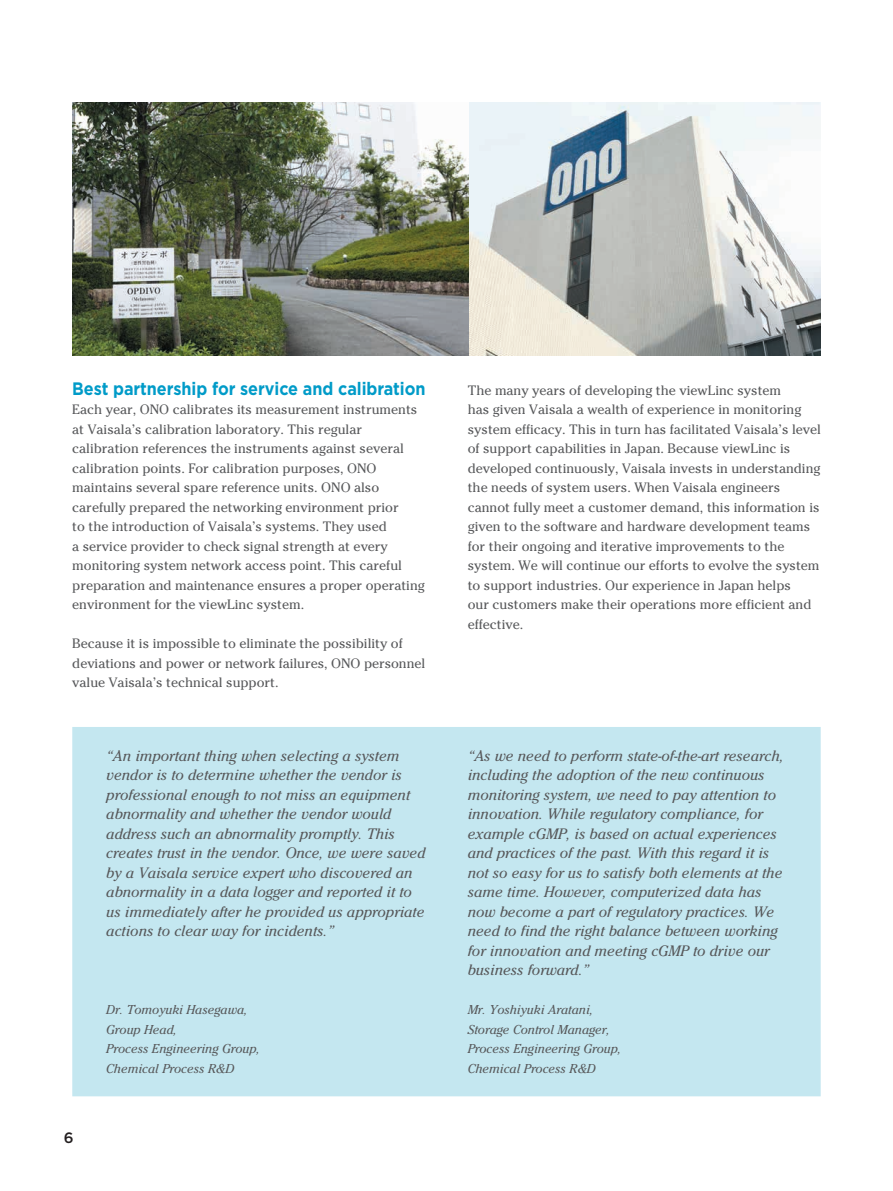
<style>
.page{position:relative;width:893px;height:1191px;background:#fff}
.page>*{position:absolute;margin:0;border:0;box-sizing:border-box;transform-origin:0 0}
.t1{font:700 18px "Gotham";letter-spacing:-.005em;color:#009bc8;scale:.9 1}
.t2{font:italic 15px/19.5px "Cheltenham Std";color:#57585a}
.t3{font:500 15px "Gotham";color:#231f20}
.t4{font:13.5px/19.5px "Cheltenham Std";color:#57585a}
.t5{font:italic 12.75px/19.5px "Cheltenham Std";color:#57585a}
</style>
<div class="page">
<img style="left:72px;top:102px;width:749px;height:254px">
<div style="left:72px;top:727px;width:749px;height:369px;background:#c4e7f0"></div>
<h1 class="t1" style="left:72px;top:376px;width:394px">Best partnership for service and calibration</h1>
<p class="t4" style="left:72px;top:400px;width:354px">Each year, ONO calibrates its measurement instruments at Vaisala’s calibration laboratory. This regular calibration references the instruments against several calibration points. For calibration purposes, ONO maintains several spare reference units. ONO also carefully prepared the networking environment prior<br>to the introduction of Vaisala’s systems. They used<br>a service provider to check signal strength at every monitoring system network access point. This careful preparation and maintenance ensures a proper operating environment for the viewLinc system.</p>
<p class="t4" style="left:72px;top:634px;width:355px">Because it is impossible to eliminate the possibility of deviations and power or network failures, ONO personnel value Vaisala’s technical support.</p>
<p class="t4" style="left:468px;top:380px;width:355px">The many years of developing the viewLinc system<br>has given Vaisala a wealth of experience in monitoring system efficacy. This in turn has facilitated Vaisala’s level of support capabilities in Japan. Because viewLinc is developed continuously, Vaisala invests in understanding the needs of system users. When Vaisala engineers cannot fully meet a customer demand, this information is given to the software and hardware development teams for their ongoing and iterative improvements to the system. We will continue our efforts to evolve the system to support industries. Our experience in Japan helps<br>our customers make their operations more efficient and effective.</p>
<p class="t3" style="left:64px;top:1128px;width:11px">6</p>
<p class="t2" style="left:106px;top:746px;width:321px">“An important thing when selecting a system vendor is to determine whether the vendor is professional enough to not miss an equipment abnormality and whether the vendor would address such an abnormality promptly. This creates trust in the vendor. Once, we were saved by a Vaisala service expert who discovered an abnormality in a data logger and reported it to us immediately after he provided us appropriate actions to clear way for incidents.”</p>
<p class="t2" style="left:468px;top:746px;width:317px">“As we need to perform state-of-the-art research, including the adoption of the new continuous monitoring system, we need to pay attention to innovation. While regulatory compliance, for example cGMP, is based on actual experiences and practices of the past. With this regard it is not so easy for us to satisfy both elements at the same time. However, computerized data has now become a part of regulatory practices. We need to find the right balance between working for innovation and meeting cGMP to drive our business forward.”</p>
<p class="t5" style="left:106px;top:1000px;width:155px">Dr. Tomoyuki Hasegawa,<br>Group Head,<br>Process Engineering Group,<br>Chemical Process R&amp;D</p>
<p class="t5" style="left:468px;top:1000px;width:155px">Mr. Yoshiyuki Aratani,<br>Storage Control Manager,<br>Process Engineering Group,<br>Chemical Process R&amp;D</p>
</div>
